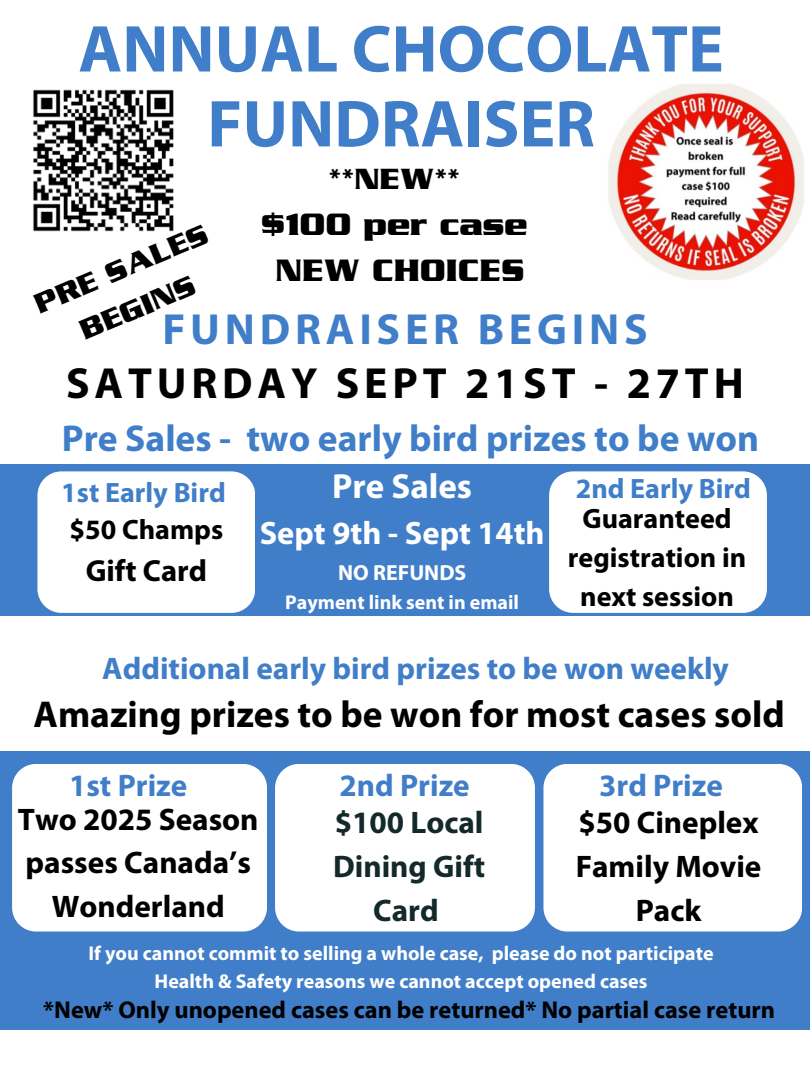
<style>
.page{position:relative;width:810px;height:1080px;background:#fff}
.page>*{position:absolute;margin:0;border:0;box-sizing:border-box;transform-origin:0 0}
.t1{font:700 66.88px "Myriad Pro";color:#407ec9}
.t2{font:700 43.75px/53.9px "Myriad Pro";letter-spacing:.11em;color:#000;text-align:center}
.t3{font:700 37.5px "Myriad Pro";color:#000}
.t4{font:700 37.5px "Myriad Pro";color:#407ec9}
.t5{font:700 35px "Myriad Pro";color:#fff}
.t6{font:33.44px/46.4px "Serpentine ICG Bold";color:#000;text-align:center}
.t7{font:700 32.5px "Myriad Pro";color:#fff}
.t8{font:31.56px "Serpentine ICG Bold";color:#000}
.t9{font:700 31.25px/43.6px "Myriad Pro";color:#000;text-align:center}
.t10{font:700 31.25px "Myriad Pro";color:#407ec9}
.t11{font:700 31.25px/43.6px "Myriad Pro";color:#13292a;text-align:center}
.t12{font:700 31.19px "Myriad Pro";color:#407ec9}
.t13{font:700 30.62px "Myriad Pro";color:#000}
.t14{font:30.31px/42.2px "Serpentine ICG Bold";color:#000;text-align:center}
.t15{font:700 28.12px/38.9px "Myriad Pro";color:#000;text-align:center}
.t16{font:700 28.12px "Myriad Pro";color:#407ec9}
.t17{font:700 24.38px "Myriad Pro";color:#000}
.t18{font:700 21.88px "Myriad Pro";color:#fff}
.t19{font:700 20px "Myriad Pro";color:#fff}
.s1{color:#407ec9}
</style>
<div class="page">
<div style="left:0;top:752px;width:810px;height:278px;background:#407ec9"></div>
<div style="left:12px;top:764px;width:255px;height:168px;background:#fff;border-radius:24px"></div>
<div style="left:275px;top:764px;width:260px;height:168px;background:#fff;border-radius:24px"></div>
<div style="left:543px;top:764px;width:259px;height:168px;background:#fff;border-radius:24px"></div>
<img style="left:608px;top:84px;width:196px;height:196px">
<div style="left:0;top:464px;width:810px;height:152px;background:#407ec9"></div>
<div style="left:37px;top:471px;width:218px;height:142px;background:#fff;border-radius:24px"></div>
<div style="left:549px;top:471px;width:218px;height:142px;background:#fff;border-radius:24px"></div>
<img style="left:33px;top:89px;width:141px;height:143px">
<h1 class="t1" style="left:78px;top:21px;width:647px">ANNUAL CHOCOLATE</h1>
<h6 class="t1" style="left:207px;top:96px;width:389px">FUNDRAISER</h6>
<h5 class="t8" style="left:329px;top:160px;width:133px">**NEW**</h5>
<h5 class="t6" style="left:261px;top:200px;width:268px">$100 per case<br>NEW CHOICES</h5>
<p class="t14" style="left:27px;top:285px;width:187px;rotate:-23deg">PRE SALES<br>BEGINS</p>
<h5 class="t2" style="left:66px;top:306px;width:679px"><span class="s1">FUNDRAISER BEGINS<br></span>SATURDAY SEPT 21ST - 27TH</h5>
<h6 class="t4" style="left:62px;top:423px;width:699px">Pre Sales - two early bird prizes to be won</h6>
<h5 class="t16" style="left:61px;top:481px;width:166px">1st Early Bird</h5>
<h3 class="t15" style="left:70px;top:513px;width:155px">$50 Champs</h3>
<h3 class="t13" style="left:86px;top:558px;width:123px">Gift Card</h3>
<h5 class="t5" style="left:332px;top:472px;width:141px">Pre Sales</h5>
<h5 class="t7" style="left:260px;top:520px;width:286px">Sept 9th - Sept 14th</h5>
<p class="t18" style="left:338px;top:564px;width:130px">NO REFUNDS</p>
<p class="t19" style="left:285px;top:594px;width:235px">Payment link sent in email</p>
<h5 class="t16" style="left:576px;top:477px;width:177px">2nd Early Bird</h5>
<h5 class="t15" style="left:568px;top:502px;width:180px">Guaranteed registration in next session</h5>
<p class="t10" style="left:102px;top:656px;width:628px">Additional early bird prizes to be won weekly</p>
<p class="t3" style="left:33px;top:699px;width:753px">Amazing prizes to be won for most cases sold</p>
<h2 class="t12" style="left:69px;top:773px;width:120px">1st Prize</h2>
<h4 class="t9" style="left:18px;top:800px;width:242px">Two 2025 Season passes Canada’s<br>Wonderland</h4>
<p class="t10" style="left:339px;top:773px;width:132px">2nd Prize</p>
<h3 class="t11" style="left:333px;top:804px;width:154px">$100 Local<br>Dining Gift<br>Card</h3>
<p class="t10" style="left:599px;top:773px;width:125px">3rd Prize</p>
<h6 class="t9" style="left:576px;top:804px;width:187px">$50 Cineplex<br>Family Movie<br>Pack</h6>
<p class="t19" style="left:89px;top:945px;width:627px">If you cannot commit to selling a whole case, please do not participate</p>
<h6 class="t19" style="left:155px;top:973px;width:494px">Health &amp; Safety reasons we cannot accept opened cases</h6>
<h5 class="t17" style="left:43px;top:1000px;width:733px">*New* Only unopened cases can be returned* No partial case return</h5>
</div>
